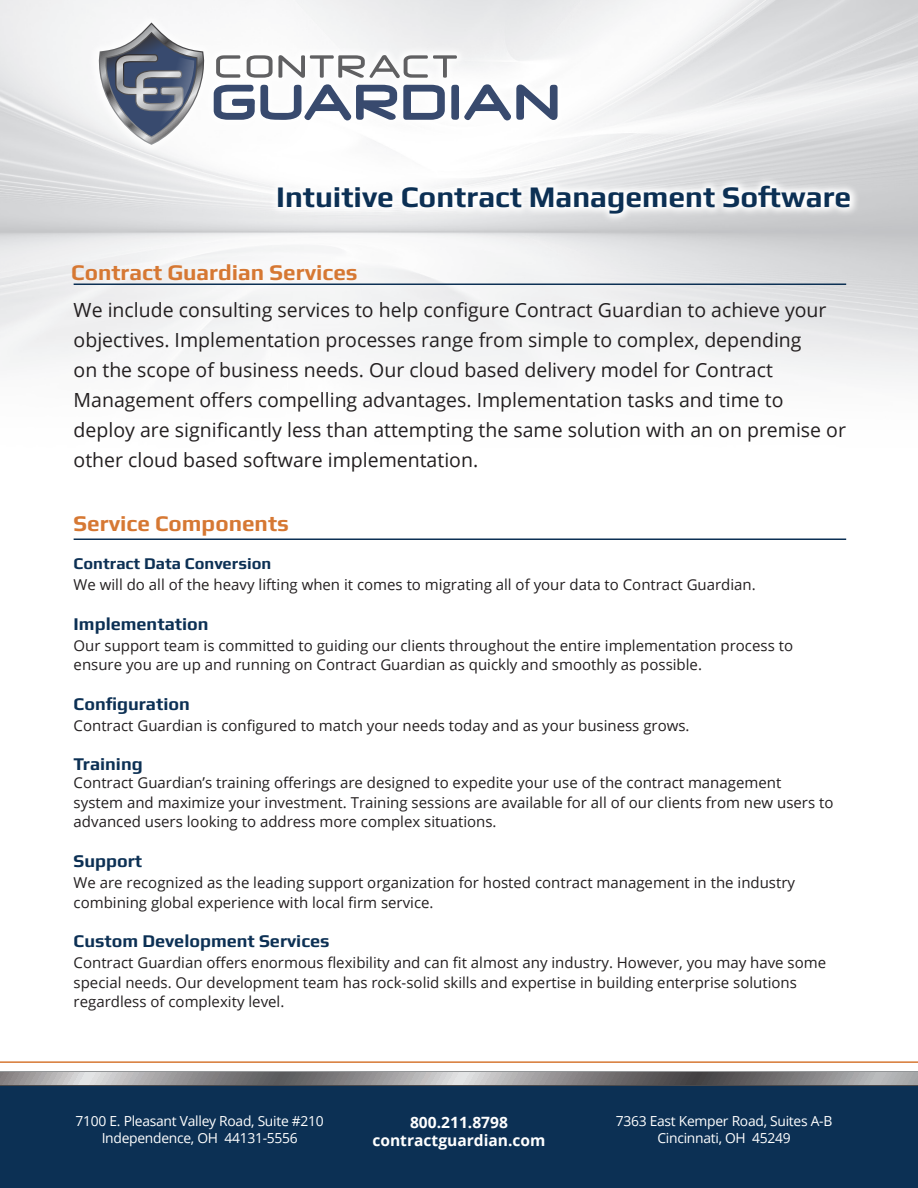
<style>
.page{position:relative;width:918px;height:1188px;background:#fff}
.page>*{position:absolute;margin:0;border:0;box-sizing:border-box;transform-origin:0 0}
.t1{font:700 30px "Play";color:#0c3054}
.t2{font:700 22.5px "Play";color:#d67833}
.t3{font:19.5px/30px "Open Sans";color:#231f20}
.t4{font:700 18px "Play";color:#0c3054}
.t5{font:700 16.5px "Play";color:#0c3054}
.t6{font:700 15.6px/18.8px "Open Sans";color:#fff;text-align:center}
.t7{font:15px/19.5px "Open Sans";color:#231f20}
.t8{font:13.8px "Open Sans";letter-spacing:-.02em;color:#fff}
</style>
<div class="page">
<svg style="left:214px;top:84px;width:344px;height:36px"></svg>
<svg style="left:216px;top:55px;width:24px;height:23px"></svg>
<svg style="left:247px;top:55px;width:210px;height:23px"></svg>
<svg style="left:99px;top:23px;width:105px;height:122px"></svg>
<div style="left:0;top:1075px;width:918px;height:113px;background:#0c3054"></div>
<svg style="left:0;top:1072px;width:918px;height:14px;background:#797879"></svg>
<svg style="left:0;top:1073px;width:918px;height:11px;background:#918f91"></svg>
<svg style="left:269px;top:176px;width:591px;height:47px"></svg>
<hr style="left:74px;top:284px;width:772px;height:1px;background:#0c3054">
<hr style="left:74px;top:538px;width:772px;height:2px;background:#0c3054">
<hr style="left:0;top:1061px;width:918px;height:2px;background:#d67833">
<p class="t1" style="left:276px;top:179px;width:577px">Intuitive Contract Management Software</p>
<p class="t2" style="left:71px;top:259px;width:288px">Contract Guardian Services</p>
<p class="t3" style="left:74px;top:295px;width:774px">We include consulting services to help configure Contract Guardian to achieve your objectives. Implementation processes range from simple to complex, depending<br>on the scope of business needs. Our cloud based delivery model for Contract Management offers compelling advantages. Implementation tasks and time to deploy are significantly less than attempting the same solution with an on premise or other cloud based software implementation.</p>
<p class="t2" style="left:74px;top:510px;width:217px">Service Components</p>
<p class="t5" style="left:74px;top:554px;width:199px">Contract Data Conversion</p>
<p class="t7" style="left:74px;top:575px;width:684px">We will do all of the heavy lifting when it comes to migrating all of your data to Contract Guardian.</p>
<p class="t4" style="left:74px;top:613px;width:136px">Implementation</p>
<p class="t7" style="left:74px;top:635px;width:721px">Our support team is committed to guiding our clients throughout the entire implementation process to ensure you are up and running on Contract Guardian as quickly and smoothly as possible.</p>
<p class="t4" style="left:74px;top:693px;width:118px">Configuration</p>
<p class="t7" style="left:74px;top:715px;width:617px">Contract Guardian is configured to match your needs today and as your business grows.</p>
<p class="t4" style="left:74px;top:754px;width:71px">Training</p>
<p class="t7" style="left:74px;top:773px;width:761px">Contract Guardian’s training offerings are designed to expedite your use of the contract management system and maximize your investment. Training sessions are available for all of our clients from new users to advanced users looking to address more complex situations.</p>
<p class="t4" style="left:74px;top:850px;width:70px">Support</p>
<p class="t7" style="left:74px;top:872px;width:723px">We are recognized as the leading support organization for hosted contract management in the industry combining global experience with local firm service.</p>
<p class="t4" style="left:74px;top:930px;width:257px">Custom Development Services</p>
<p class="t7" style="left:74px;top:953px;width:754px">Contract Guardian offers enormous flexibility and can fit almost any industry. However, you may have some special needs. Our development team has rock-solid skills and expertise in building enterprise solutions regardless of complexity level.</p>
<p class="t8" style="left:76px;top:1111px;width:250px">7100 E. Pleasant Valley Road, Suite #210</p>
<p class="t8" style="left:102px;top:1129px;width:198px">Independence, OH 44131-5556</p>
<p class="t6" style="left:372px;top:1112px;width:175px">800.211.8798 contractguardian.com</p>
<p class="t8" style="left:616px;top:1111px;width:218px">7363 East Kemper Road, Suites A-B</p>
<p class="t8" style="left:657px;top:1129px;width:135px">Cincinnati, OH 45249</p>
</div>
